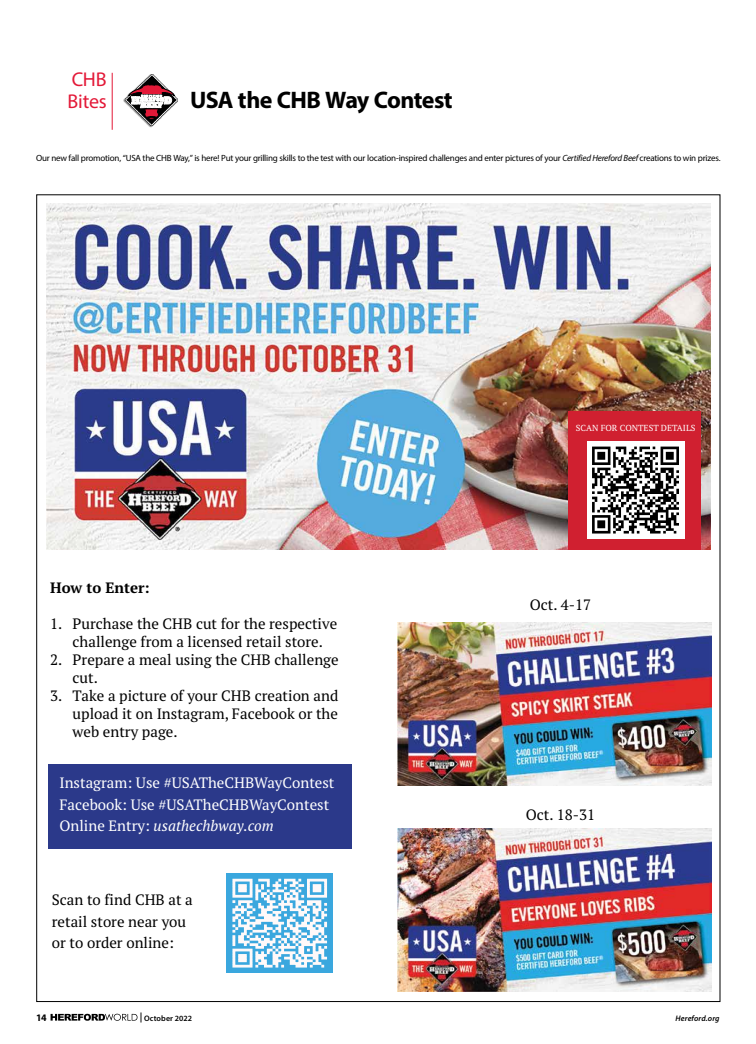
<style>
.page{position:relative;width:756px;height:1044px;background:#fff}
.page>*{position:absolute;margin:0;border:0;box-sizing:border-box;transform-origin:0 0}
.t1{font:700 24px "Myriad Pro";letter-spacing:-.03em;color:#000}
.t2{font:20px/22px "Myriad Pro";letter-spacing:-.01em;color:#e31837}
.t3{font:15px/18px "PT Serif";color:#000}
.t4{font:15px/21.3px "PT Serif";color:#fff}
.t5{font:700 15px "PT Serif";color:#000}
.t6{font:700 10px "Myriad Pro";color:#000}
.t7{font:9px "Myriad Pro";letter-spacing:-.025em;color:#000}
.t8{font:8.8px "PT Serif";color:#fff}
.t9{font:600 8px "Myriad Pro";letter-spacing:.01em;color:#000}
.t10{font:italic 600 8px "Myriad Pro";letter-spacing:.015em;color:#000}
.s1{font-style:italic}
.s2{font-size:10px}
</style>
<div class="page">
<hr style="left:112px;top:73px;width:1px;height:57px;background:#e31837">
<div style="left:123px;top:74px;width:55px;height:53px;background:#000;opacity:.5"></div>
<svg style="left:125px;top:74px;width:53px;height:52px"></svg>
<img style="left:47px;top:204px;width:663px;height:346px">
<div style="left:568px;top:411px;width:133px;height:139px;background:#d02030"></div>
<div style="left:587px;top:441px;width:97px;height:98px;background:#fff"></div>
<svg style="left:592px;top:446px;width:87px;height:88px"></svg>
<img style="left:398px;top:623px;width:313px;height:163px">
<img style="left:398px;top:829px;width:313px;height:163px">
<div style="left:227px;top:873px;width:106px;height:100px;background:#3aa7de"></div>
<svg style="left:232px;top:878px;width:96px;height:90px"></svg>
<div style="left:48px;top:764px;width:304px;height:84px;background:#2b398a"></div>
<svg style="left:51px;top:1014px;width:86px;height:7px"></svg>
<h2 class="t2" style="left:68px;top:68px;width:41px">CHB<br>Bites</h2>
<h1 class="t1" style="left:190px;top:84px;width:264px">USA the CHB Way Contest</h1>
<p class="t7" style="left:36px;top:152px;width:686px">Our new fall promotion, “USA the CHB Way,” is here! Put your grilling skills to the test with our location-inspired challenges and enter pictures of your <span class="s1">Certified Hereford Beef</span> creations to win prizes.</p>
<p class="t5" style="left:50px;top:578px;width:101px">How to Enter:</p>
<p class="t3" style="left:50px;top:614px;width:289px;text-align:center">1. Purchase the CHB cut for the respective challenge from a licensed retail store.</p>
<p class="t3" style="left:73px;top:650px;width:268px;text-indent:-22px">2. Prepare a meal using the CHB challenge cut.</p>
<p class="t3" style="left:73px;top:686px;width:267px;text-align:justify;text-indent:-22px">3. Take a picture of your CHB creation and upload it on Instagram, Facebook or the web entry page.</p>
<p class="t4" style="left:59px;top:772px;width:277px">Instagram: Use #USATheCHBWayContest<br>Facebook: Use #USATheCHBWayContest<br>Online Entry: <span class="s1">usathechbway.com</span></p>
<p class="t3" style="left:52px;top:889px;width:143px;line-height:21.3px">Scan to find CHB at a retail store near you or to order online:</p>
<p class="t8" style="left:576px;top:422px;width:121px">SCAN FOR CONTEST DETAILS</p>
<p class="t3" style="left:530px;top:596px;width:63px">Oct. 4-17</p>
<p class="t3" style="left:526px;top:806px;width:71px">Oct. 18-31</p>
<p class="t6" style="left:36px;top:1011px;width:12px">14</p>
<p class="t9" style="left:140px;top:1013px;width:54px"><span class="s2">|</span> October 2022</p>
<p class="t10" style="left:676px;top:1013px;width:45px">Hereford.org</p>
</div>
